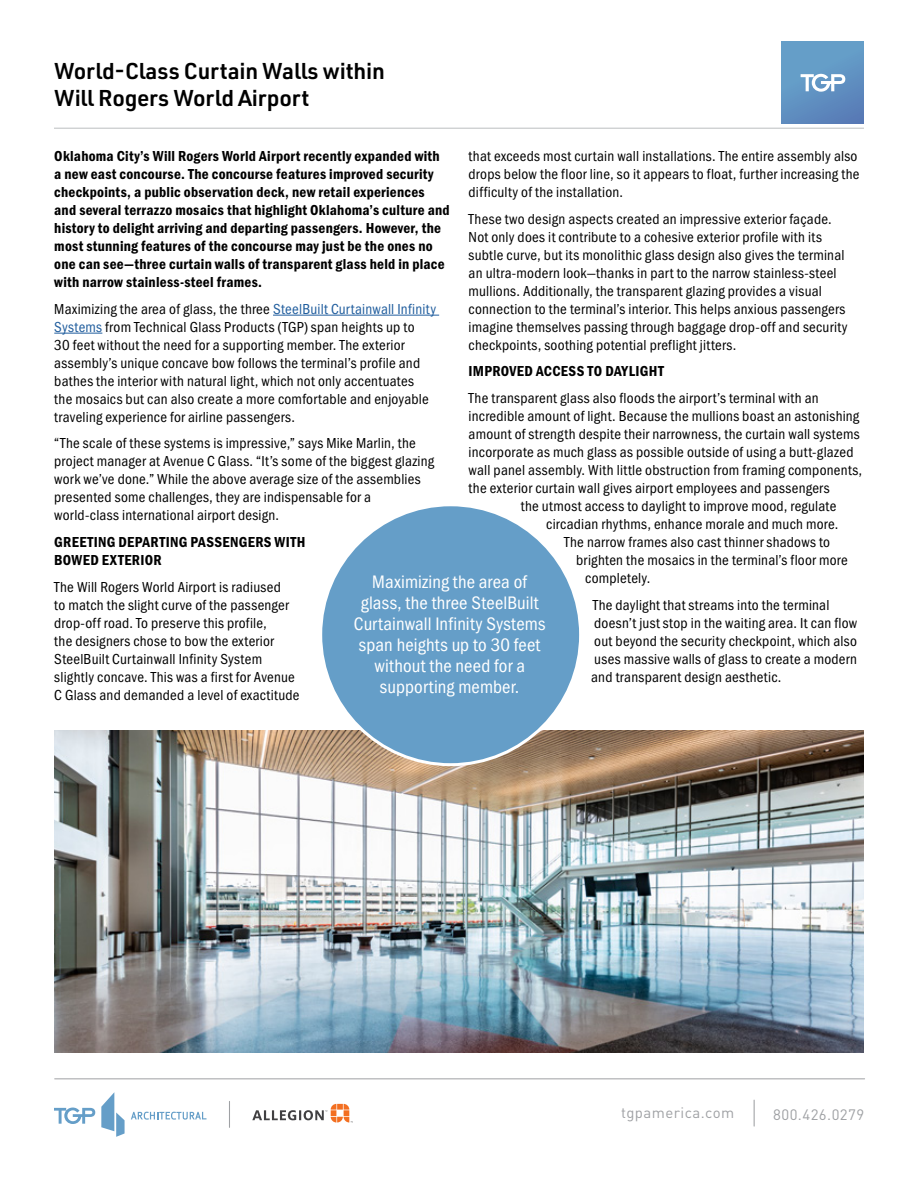
<style>
.page{position:relative;width:918px;height:1188px;background:#fff}
.page>*{position:absolute;margin:0;border:0;box-sizing:border-box;transform-origin:0 0}
.t1{font:600 22.5px/27px "URWDIN";letter-spacing:-.01em;color:#000}
.t2{font:18.75px/21px "Franklin Gothic URW Cond";letter-spacing:.01em;color:#fff;text-align:center}
.t3{font:15px/18px "Franklin Gothic URW Cond";letter-spacing:.015em;color:#000}
.t4{font:15px/18px "Franklin Gothic URW Con Dem";letter-spacing:.015em;color:#000}
.t5{font:15px "DIN Pro";letter-spacing:.03em;color:#9fa1a4}
.s1{color:#215e9e}
</style>
<div class="page">
<hr style="left:54px;top:128px;width:810px;height:1px;background:#bcbec0">
<hr style="left:55px;top:1078px;width:810px;height:1px;background:#9fa1a4">
<svg style="left:754px;top:1100px;width:1px;height:26px"></svg>
<svg style="left:229px;top:1101px;width:1px;height:26px"></svg>
<svg style="left:252px;top:1104px;width:101px;height:18px"></svg>
<svg style="left:54px;top:1108px;width:41px;height:16px"></svg>
<svg style="left:131px;top:1112px;width:75px;height:8px"></svg>
<svg style="left:101px;top:1092px;width:24px;height:45px"></svg>
<div style="left:782px;top:42px;width:82px;height:82px;background:linear-gradient(to bottom,#67a4cb,#5b83ba)"></div>
<svg style="left:801px;top:74px;width:44px;height:18px"></svg>
<hr style="left:273px;top:315px;width:166px;height:1px;background:#215e9e">
<hr style="left:54px;top:333px;width:48px;height:1px;background:#215e9e">
<img style="left:54px;top:731px;width:810px;height:322px">
<div style="left:321px;top:505px;width:260px;height:260px;background:#659ec8;border-radius:50%"></div>
<h1 class="t1" style="left:54px;top:57px;width:332px">World-Class Curtain Walls within<br>Will Rogers World Airport</h1>
<p class="t4" style="left:54px;top:146px;width:397px">Oklahoma City’s Will Rogers World Airport recently expanded with a new east concourse. The concourse features improved security checkpoints, a public observation deck, new retail experiences and several terrazzo mosaics that highlight Oklahoma’s culture and history to delight arriving and departing passengers. However, the most stunning features of the concourse may just be the ones no one can see—three curtain walls of transparent glass held in place with narrow stainless-steel frames.</p>
<p class="t3" style="left:54px;top:299px;width:383px">Maximizing the area of glass, the three <span class="s1">SteelBuilt Curtainwall Infinity Systems</span> from Technical Glass Products (TGP) span heights up to<br>30 feet without the need for a supporting member. The exterior assembly’s unique concave bow follows the terminal’s profile and bathes the interior with natural light, which not only accentuates<br>the mosaics but can also create a more comfortable and enjoyable traveling experience for airline passengers.</p>
<p class="t3" style="left:54px;top:433px;width:381px">“The scale of these systems is impressive,” says Mike Marlin, the project manager at Avenue C Glass. “It’s some of the biggest glazing work we’ve done.” While the above average size of the assemblies presented some challenges, they are indispensable for a world-class international airport design.</p>
<p class="t4" style="left:54px;top:532px;width:253px">GREETING DEPARTING PASSENGERS WITH<br>BOWED EXTERIOR</p>
<p class="t3" style="left:54px;top:577px;width:247px">The Will Rogers World Airport is radiused<br>to match the slight curve of the passenger drop-off road. To preserve this profile,<br>the designers chose to bow the exterior SteelBuilt Curtainwall Infinity System slightly concave. This was a first for Avenue C Glass and demanded a level of exactitude</p>
<p class="t3" style="left:469px;top:146px;width:392px">that exceeds most curtain wall installations. The entire assembly also drops below the floor line, so it appears to float, further increasing the difficulty of the installation.</p>
<p class="t3" style="left:469px;top:209px;width:380px">These two design aspects created an impressive exterior façade.<br>Not only does it contribute to a cohesive exterior profile with its subtle curve, but its monolithic glass design also gives the terminal an ultra-modern look—thanks in part to the narrow stainless-steel mullions. Additionally, the transparent glazing provides a visual connection to the terminal’s interior. This helps anxious passengers imagine themselves passing through baggage drop-off and security checkpoints, soothing potential preflight jitters.</p>
<p class="t4" style="left:469px;top:362px;width:197px">IMPROVED ACCESS TO DAYLIGHT</p>
<p class="t3" style="left:469px;top:388px;width:352px">The transparent glass also floods the airport’s terminal with an</p>
<p class="t3" style="left:469px;top:406px;width:392px">incredible amount of light. Because the mullions boast an astonishing</p>
<p class="t3" style="left:469px;top:424px;width:393px">amount of strength despite their narrowness, the curtain wall systems</p>
<p class="t3" style="left:469px;top:442px;width:386px">incorporate as much glass as possible outside of using a butt-glazed</p>
<p class="t3" style="left:469px;top:460px;width:395px">wall panel assembly. With little obstruction from framing components,</p>
<p class="t3" style="left:469px;top:478px;width:362px">the exterior curtain wall gives airport employees and passengers</p>
<p class="t3" style="left:521px;top:496px;width:317px">the utmost access to daylight to improve mood, regulate</p>
<p class="t3" style="left:546px;top:514px;width:294px">circadian rhythms, enhance morale and much more.</p>
<p class="t3" style="left:564px;top:532px;width:267px">The narrow frames also cast thinner shadows to</p>
<p class="t3" style="left:576px;top:550px;width:273px">brighten the mosaics in the terminal’s floor more</p>
<p class="t3" style="left:585px;top:568px;width:67px">completely.</p>
<p class="t3" style="left:591px;top:595px;width:268px">The daylight that streams into the terminal doesn’t just stop in the waiting area. It can flow out beyond the security checkpoint, which also uses massive walls of glass to create a modern and transparent design aesthetic.</p>
<p class="t2" style="left:354px;top:571px;width:193px">Maximizing the area of glass, the three SteelBuilt<br>Curtainwall Infinity Systems span heights up to 30 feet without the need for a supporting member.</p>
<p class="t5" style="left:621px;top:1101px;width:115px">tgpamerica.com</p>
<p class="t5" style="left:773px;top:1102px;width:93px">800.426.0279</p>
</div>
